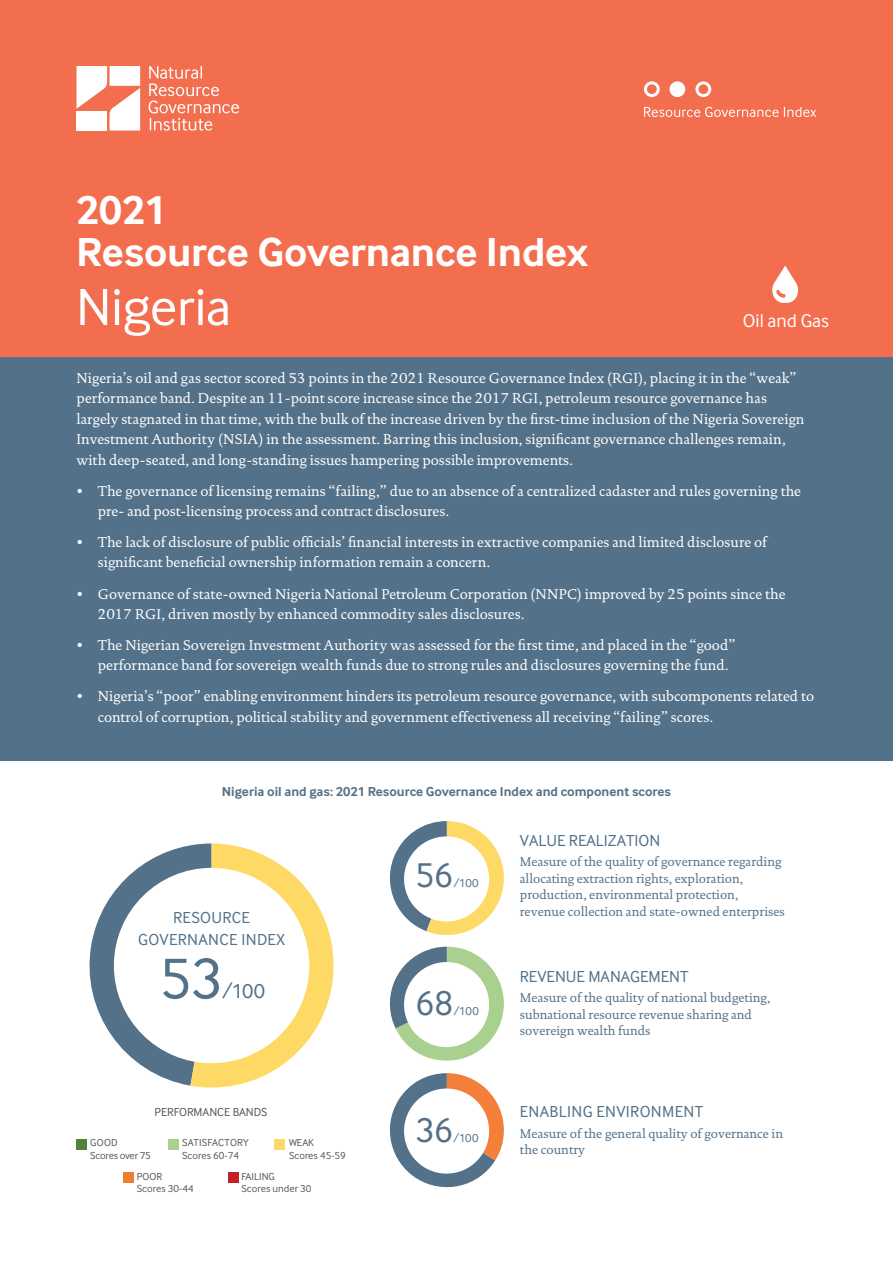
<style>
.page{position:relative;width:893px;height:1263px;background:#fff}
.page>*{position:absolute;margin:0;border:0;box-sizing:border-box;transform-origin:0 0}
.t1{font:60px "Inter Face";color:#537189}
.t2{font:54px "Inter Face";letter-spacing:-.005em;color:#fff}
.t3{font:700 42px/42px "Inter Face";letter-spacing:-.005em;color:#fff}
.t4{font:36px "Inter Face";color:#537189}
.t5{font:21px "Inter Face";color:#537189}
.t6{font:19.2px "Inter Face";color:#fff}
.t7{font:16.5px/21.3px "Inter Face";letter-spacing:.02em;color:#537189;text-align:center}
.t8{font:16.5px "Inter Face";color:#537189}
.t9{font:14.4px/20.4px "DTL Documenta T";color:#fff}
.t10{font:700 13.5px "Inter Face";color:#557388}
.t11{font:12.9px/16.5px "DTL Documenta T";color:#537189}
.t12{font:12px "Inter Face";color:#57585a}
.t13{font:12px "Inter Face";letter-spacing:.005em;color:#537189}
.t14{font:10.5px/12.6px "Inter Face";color:#57585a}
.t15{font:10.5px/12.6px "Inter Face";letter-spacing:-.02em;color:#57585a}
</style>
<div class="page">
<div style="left:0;top:0;width:893px;height:357px;background:#f36e4e"></div>
<svg style="left:76px;top:66px;width:64px;height:65px"></svg>
<svg style="left:149px;top:66px;width:90px;height:65px"></svg>
<svg style="left:644px;top:107px;width:172px;height:10px"></svg>
<svg style="left:644px;top:81px;width:16px;height:16px"></svg>
<svg style="left:695px;top:81px;width:16px;height:16px"></svg>
<div style="left:669px;top:81px;width:16px;height:16px;background:#fff;border-radius:50%"></div>
<svg style="left:772px;top:266px;width:26px;height:37px"></svg>
<div style="left:0;top:357px;width:893px;height:404px;background:#537189"></div>
<svg style="left:89px;top:843px;width:245px;height:244px"></svg>
<div style="left:114px;top:868px;width:195px;height:195px;background:#fff;border-radius:50%"></div>
<svg style="left:389px;top:821px;width:115px;height:114px"></svg>
<div style="left:404px;top:836px;width:85px;height:85px;background:#fff;border-radius:50%"></div>
<svg style="left:389px;top:947px;width:115px;height:113px"></svg>
<div style="left:404px;top:962px;width:85px;height:85px;background:#fff;border-radius:50%"></div>
<svg style="left:389px;top:1073px;width:115px;height:115px"></svg>
<div style="left:404px;top:1088px;width:85px;height:85px;background:#fff;border-radius:50%"></div>
<div style="left:77px;top:1139px;width:10px;height:11px;background:#52823b"></div>
<div style="left:168px;top:1139px;width:11px;height:11px;background:#a9d08e"></div>
<div style="left:123px;top:1172px;width:11px;height:11px;background:#ee7d2f"></div>
<div style="left:275px;top:1139px;width:10px;height:11px;background:#fed966"></div>
<div style="left:228px;top:1172px;width:11px;height:11px;background:#c02025"></div>
<h3 class="t3" style="left:76px;top:189px;width:514px">2021<br>Resource Governance Index</h3>
<h2 class="t2" style="left:76px;top:276px;width:157px">Nigeria</h2>
<h3 class="t6" style="left:743px;top:310px;width:88px">Oil and Gas</h3>
<p class="t9" style="left:77px;top:368px;width:729px">Nigeria’s oil and gas sector scored 53 points in the 2021 Resource Governance Index (RGI), placing it in the “weak” performance band. Despite an 11-point score increase since the 2017 RGI, petroleum resource governance has largely stagnated in that time, with the bulk of the increase driven by the first-time inclusion of the Nigeria Sovereign Investment Authority (NSIA) in the assessment. Barring this inclusion, significant governance challenges remain, with deep-seated, and long-standing issues hampering possible improvements.</p>
<p class="t9" style="left:98px;top:480px;width:705px;text-indent:-21px">• The governance of licensing remains “failing,” due to an absence of a centralized cadaster and rules governing the pre- and post-licensing process and contract disclosures.</p>
<p class="t9" style="left:98px;top:532px;width:671px;text-indent:-21px">• The lack of disclosure of public officials’ financial interests in extractive companies and limited disclosure of significant beneficial ownership information remain a concern.</p>
<p class="t9" style="left:98px;top:583px;width:689px;text-indent:-21px">• Governance of state-owned Nigeria National Petroleum Corporation (NNPC) improved by 25 points since the<br>2017 RGI, driven mostly by enhanced commodity sales disclosures.</p>
<p class="t9" style="left:98px;top:635px;width:639px;text-indent:-21px">• The Nigerian Sovereign Investment Authority was assessed for the first time, and placed in the “good” performance band for sovereign wealth funds due to strong rules and disclosures governing the fund.</p>
<p class="t9" style="left:98px;top:686px;width:718px;text-indent:-21px">• Nigeria’s “poor” enabling environment hinders its petroleum resource governance, with subcomponents related to control of corruption, political stability and government effectiveness all receiving “failing” scores.</p>
<p class="t10" style="left:222px;top:784px;width:451px">Nigeria oil and gas: 2021 Resource Governance Index and component scores</p>
<p class="t7" style="left:138px;top:907px;width:148px">RESOURCE<br>GOVERNANCE INDEX</p>
<h1 class="t1" style="left:159px;top:944px;width:65px">53</h1>
<h3 class="t5" style="left:223px;top:979px;width:44px">/100</h3>
<p class="t12" style="left:154px;top:1105px;width:114px">PERFORMANCE BANDS</p>
<p class="t15" style="left:90px;top:1136px;width:62px">GOOD<br>Scores over 75</p>
<p class="t14" style="left:289px;top:1136px;width:58px">WEAK<br>Scores 45-59</p>
<p class="t14" style="left:182px;top:1136px;width:68px">SATISFACTORY<br>Scores 60-74</p>
<p class="t14" style="left:137px;top:1169px;width:58px">POOR<br>Scores 30-44</p>
<p class="t14" style="left:242px;top:1169px;width:71px">FAILING<br>Scores under 30</p>
<h3 class="t4" style="left:415px;top:855px;width:40px">56</h3>
<p class="t13" style="left:454px;top:876px;width:27px">/100</p>
<h3 class="t4" style="left:415px;top:983px;width:40px">68</h3>
<p class="t13" style="left:454px;top:1005px;width:27px">/100</p>
<h3 class="t4" style="left:415px;top:1109px;width:39px">36</h3>
<p class="t13" style="left:453px;top:1131px;width:27px">/100</p>
<p class="t8" style="left:520px;top:831px;width:142px">VALUE REALIZATION</p>
<p class="t11" style="left:520px;top:854px;width:267px">Measure of the quality of governance regarding allocating extraction rights, exploration, production, environmental protection, revenue collection and state-owned enterprises</p>
<p class="t8" style="left:520px;top:967px;width:170px">REVENUE MANAGEMENT</p>
<p class="t11" style="left:520px;top:989px;width:252px">Measure of the quality of national budgeting, subnational resource revenue sharing and sovereign wealth funds</p>
<p class="t7" style="left:520px;top:1101px;width:185px">ENABLING ENVIRONMENT</p>
<p class="t11" style="left:520px;top:1125px;width:265px">Measure of the general quality of governance in the country</p>
</div>
